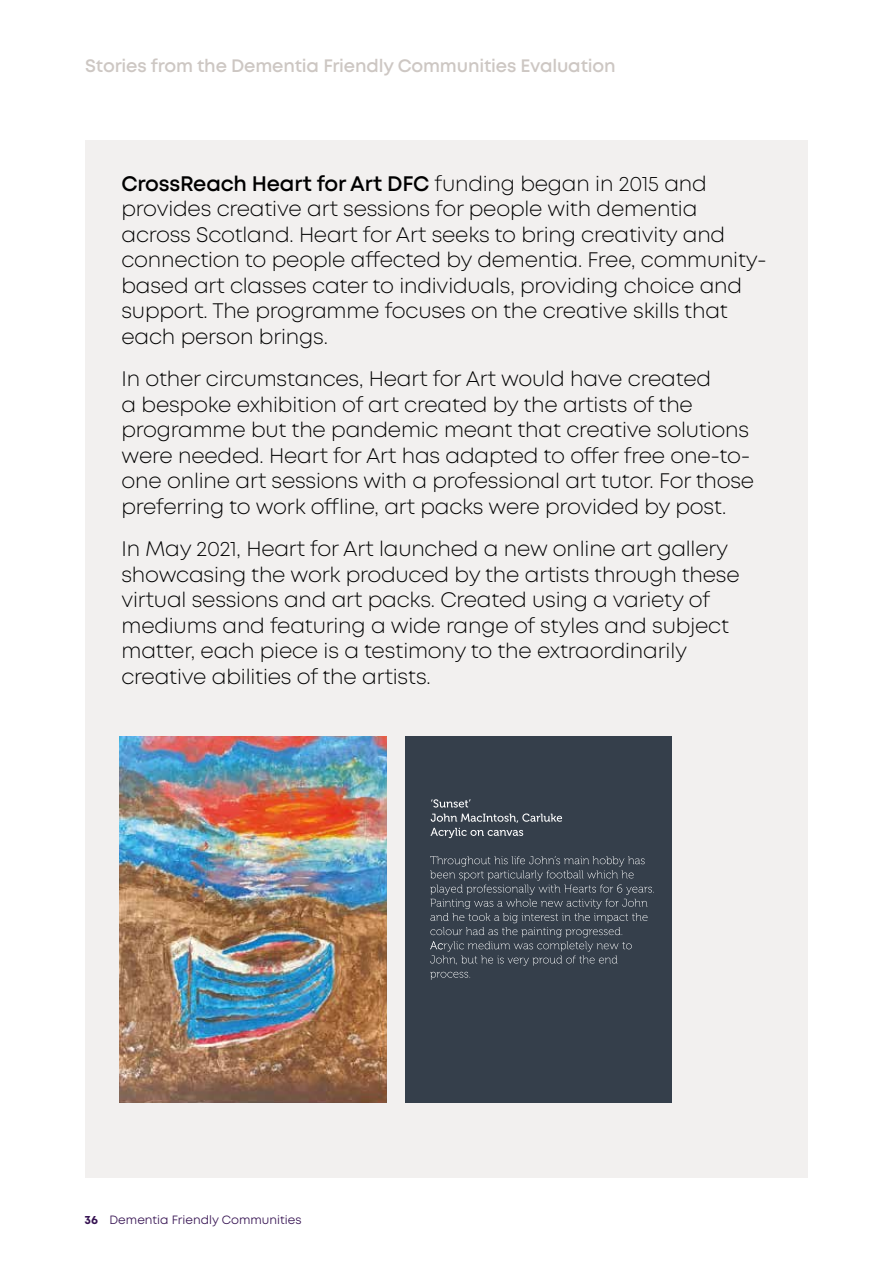
<style>
.page{position:relative;width:893px;height:1263px;background:#fff}
.page>*{position:absolute;margin:0;border:0;box-sizing:border-box;transform-origin:0 0}
.t1{font:300 21px/25.5px "Mont";letter-spacing:-.01em;color:#000}
.t2{font:600 18px "Mont";letter-spacing:-.01em;color:#cdc7c3}
.t3{font:12px "Mont";color:#361352}
.s1{font-weight:600}
.s2{font-weight:700}
</style>
<div class="page">
<div style="left:85px;top:140px;width:723px;height:1038px;background:#f2f0ef"></div>
<img style="left:120px;top:736px;width:266px;height:367px">
<img style="left:405px;top:736px;width:266px;height:367px">
<p class="t2" style="left:85px;top:54px;width:532px">Stories from the Dementia Friendly Communities Evaluation</p>
<p class="t1" style="left:122px;top:171px;width:647px"><span class="s1">CrossReach Heart for Art DFC</span> funding began in 2015 and provides creative art sessions for people with dementia across Scotland. Heart for Art seeks to bring creativity and connection to people affected by dementia. Free, community&shy;based art classes cater to individuals, providing choice and support. The programme focuses on the creative skills that each person brings.</p>
<p class="t1" style="left:122px;top:366px;width:634px">In other circumstances, Heart for Art would have created<br>a bespoke exhibition of art created by the artists of the programme but the pandemic meant that creative solutions were needed. Heart for Art has adapted to offer free one-to&shy;one online art sessions with a professional art tutor. For those preferring to work offline, art packs were provided by post.</p>
<p class="t1" style="left:122px;top:536px;width:620px">In May 2021, Heart for Art launched a new online art gallery showcasing the work produced by the artists through these virtual sessions and art packs. Created using a variety of mediums and featuring a wide range of styles and subject matter, each piece is a testimony to the extraordinarily creative abilities of the artists.</p>
<p class="t3" style="left:85px;top:1212px;width:218px"><span class="s2">36</span> Dementia Friendly Communities</p>
</div>
